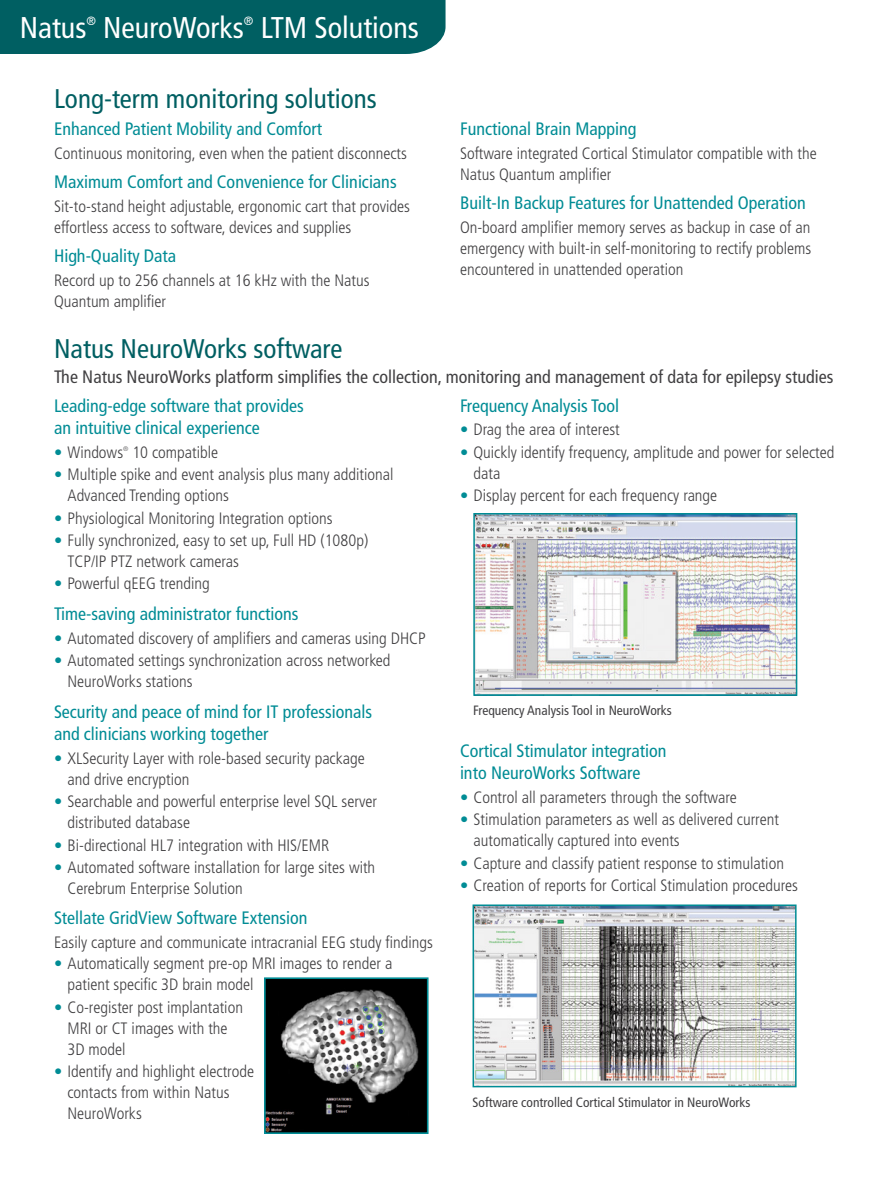
<style>
.page{position:relative;width:893px;height:1188px;background:#fff}
.page>*{position:absolute;margin:0;border:0;box-sizing:border-box;transform-origin:0 0}
.t1{font:condensed 30px "Frutiger LT Std";color:#fff}
.t2{font:condensed 27px "Frutiger LT Std";color:#005f62}
.t3{font:condensed 18px/22.5px "Frutiger LT Std";color:#008c95}
.t4{font:condensed 18px "Frutiger LT Std";color:#414042}
.t5{font:300 condensed 16.5px/21px "Frutiger LT Std";color:#414042}
.t6{font:condensed 13.5px "Frutiger LT Std";color:#414042}
.t7{font:condensed 12px "Frutiger LT Std";color:#fff}
.t8{font:300 condensed 6.6px "Frutiger LT Std";color:#414042}
.s1{font-weight:700;color:#008c95}
</style>
<div class="page">
<div style="left:0;top:0;width:446px;height:54px;background:#005f62"></div>
<img style="left:476px;top:516px;width:318px;height:177px">
<div style="left:473px;top:513px;width:324px;height:183px;border:2px solid #008c95"></div>
<img style="left:475px;top:907px;width:318px;height:177px">
<div style="left:472px;top:904px;width:324px;height:183px;border:2px solid #008c95"></div>
<img style="left:267px;top:980px;width:159px;height:151px">
<div style="left:264px;top:977px;width:165px;height:157px;border:2px solid #008c95"></div>
<h1 class="t1" style="left:20px;top:10px;width:68px">Natus</h1>
<p class="t7" style="left:86px;top:14px;width:11px">®</p>
<h1 class="t1" style="left:103px;top:10px;width:142px">NeuroWorks</h1>
<p class="t7" style="left:244px;top:14px;width:11px">®</p>
<h1 class="t1" style="left:261px;top:10px;width:160px">LTM Solutions</h1>
<h2 class="t2" style="left:54px;top:83px;width:324px">Long-term monitoring solutions</h2>
<p class="t3" style="left:54px;top:118px;width:270px">Enhanced Patient Mobility and Comfort</p>
<p class="t5" style="left:54px;top:143px;width:354px">Continuous monitoring, even when the patient disconnects</p>
<p class="t3" style="left:54px;top:171px;width:344px">Maximum Comfort and Convenience for Clinicians</p>
<p class="t5" style="left:54px;top:196px;width:358px">Sit-to-stand height adjustable, ergonomic cart that provides effortless access to software, devices and supplies</p>
<p class="t3" style="left:54px;top:245px;width:124px">High-Quality Data</p>
<p class="t5" style="left:54px;top:270px;width:317px">Record up to 256 channels at 16 kHz with the Natus<br>Quantum amplifier</p>
<p class="t3" style="left:460px;top:118px;width:178px">Functional Brain Mapping</p>
<p class="t5" style="left:460px;top:143px;width:358px">Software integrated Cortical Stimulator compatible with the<br>Natus Quantum amplifier</p>
<p class="t3" style="left:460px;top:192px;width:347px">Built-In Backup Features for Unattended Operation</p>
<p class="t5" style="left:460px;top:217px;width:353px;text-align:justify">On-board amplifier memory serves as backup in case of an emergency with built-in self-monitoring to rectify problems encountered in unattended operation</p>
<h2 class="t2" style="left:54px;top:333px;width:290px">Natus NeuroWorks software</h2>
<p class="t4" style="left:54px;top:367px;width:781px">The Natus NeuroWorks platform simplifies the collection, monitoring and management of data for epilepsy studies</p>
<p class="t3" style="left:54px;top:394px;width:251px">Leading-edge software that provides an intuitive clinical experience</p>
<p class="t5" style="left:54px;top:442px;width:71px"><span class="s1">•</span> Windows</p>
<p class="t8" style="left:123px;top:444px;width:7px">®</p>
<p class="t5" style="left:132px;top:442px;width:87px">10 compatible</p>
<p class="t5" style="left:67px;top:464px;width:328px;text-indent:-13px"><span class="s1">•</span> Multiple spike and event analysis plus many additional<br>Advanced Trending options</p>
<p class="t5" style="left:54px;top:508px;width:280px"><span class="s1">•</span> Physiological Monitoring Integration options</p>
<p class="t5" style="left:67px;top:530px;width:302px;text-indent:-13px"><span class="s1">•</span> Fully synchronized, easy to set up, Full HD (1080p)<br>TCP/IP PTZ network cameras</p>
<p class="t5" style="left:54px;top:573px;width:157px"><span class="s1">•</span> Powerful qEEG trending</p>
<p class="t3" style="left:54px;top:603px;width:246px">Time-saving administrator functions</p>
<p class="t5" style="left:54px;top:628px;width:373px"><span class="s1">•</span> Automated discovery of amplifiers and cameras using DHCP</p>
<p class="t5" style="left:67px;top:650px;width:325px;text-indent:-13px"><span class="s1">•</span> Automated settings synchronization across networked<br>NeuroWorks stations</p>
<p class="t3" style="left:54px;top:700px;width:320px">Security and peace of mind for IT professionals and clinicians working together</p>
<p class="t5" style="left:67px;top:748px;width:299px;text-indent:-13px"><span class="s1">•</span> XLSecurity Layer with role-based security package and drive encryption</p>
<p class="t5" style="left:67px;top:791px;width:311px;text-indent:-13px"><span class="s1">•</span> Searchable and powerful enterprise level SQL server distributed database</p>
<p class="t5" style="left:54px;top:835px;width:277px"><span class="s1">•</span> Bi-directional HL7 integration with HIS/EMR</p>
<p class="t5" style="left:67px;top:857px;width:309px;text-indent:-13px"><span class="s1">•</span> Automated software installation for large sites with<br>Cerebrum Enterprise Solution</p>
<p class="t3" style="left:54px;top:907px;width:255px">Stellate GridView Software Extension</p>
<p class="t5" style="left:54px;top:932px;width:380px">Easily capture and communicate intracranial EEG study findings</p>
<p class="t5" style="left:67px;top:953px;width:326px;text-indent:-13px"><span class="s1">•</span> Automatically segment pre-op MRI images to render a patient specific 3D brain model</p>
<p class="t5" style="left:67px;top:997px;width:177px;text-indent:-13px"><span class="s1">•</span> Co-register post implantation<br>MRI or CT images with the<br>3D model</p>
<p class="t5" style="left:67px;top:1061px;width:188px;text-indent:-13px"><span class="s1">•</span> Identify and highlight electrode contacts from within Natus<br>NeuroWorks</p>
<p class="t3" style="left:460px;top:394px;width:161px">Frequency Analysis Tool</p>
<p class="t5" style="left:460px;top:419px;width:161px"><span class="s1">•</span> Drag the area of interest</p>
<p class="t5" style="left:473px;top:442px;width:363px;text-indent:-13px"><span class="s1">•</span> Quickly identify frequency, amplitude and power for selected data</p>
<p class="t5" style="left:460px;top:485px;width:259px"><span class="s1">•</span> Display percent for each frequency range</p>
<p class="t6" style="left:473px;top:702px;width:200px">Frequency Analysis Tool in NeuroWorks</p>
<p class="t3" style="left:460px;top:739px;width:208px">Cortical Stimulator integration into NeuroWorks Software</p>
<p class="t5" style="left:460px;top:787px;width:278px"><span class="s1">•</span> Control all parameters through the software</p>
<p class="t5" style="left:473px;top:809px;width:307px;text-indent:-13px"><span class="s1">•</span> Stimulation parameters as well as delivered current automatically captured into events</p>
<p class="t5" style="left:460px;top:853px;width:325px"><span class="s1">•</span> Capture and classify patient response to stimulation</p>
<p class="t5" style="left:460px;top:875px;width:340px"><span class="s1">•</span> Creation of reports for Cortical Stimulation procedures</p>
<p class="t6" style="left:472px;top:1094px;width:279px">Software controlled Cortical Stimulator in NeuroWorks</p>
</div>
